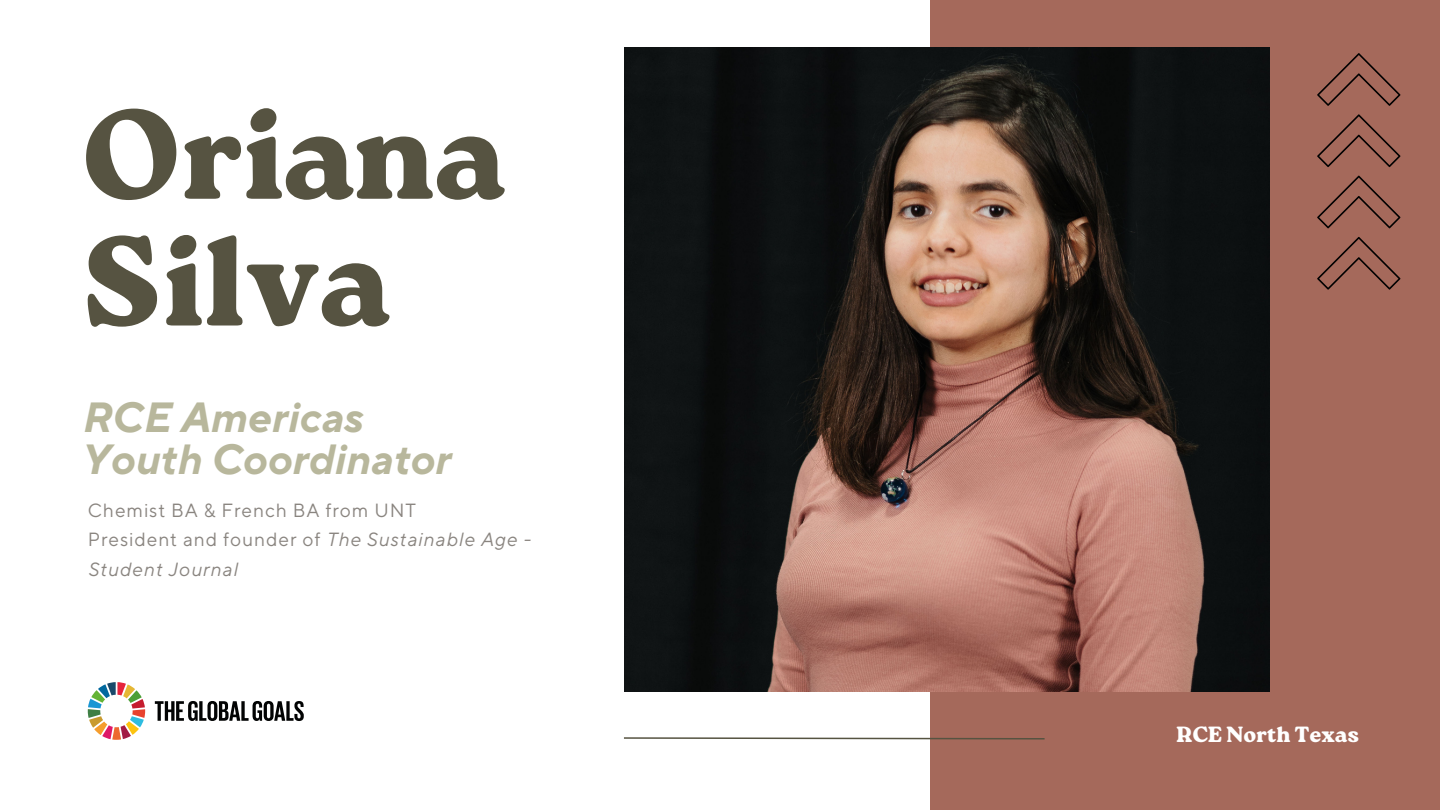
<style>
.page{position:relative;width:1440px;height:810px;background:#fff}
.page>*{position:absolute;margin:0;border:0;box-sizing:border-box;transform-origin:0 0}
.t1{font:800 127px "Roca Two";color:#565341}
.t2{font:italic 700 42px/42px "TT Norms Pro";color:#b8b79c}
.t3{font:800 22px "Roca Two";color:#fff}
.t4{font:italic 19px/29.2px "TT Norms Pro";letter-spacing:.05em;color:#8a8580}
.t5{font:19px "TT Norms Pro";letter-spacing:.05em;color:#8a8580}
.s1{font-style:normal}
</style>
<div class="page">
<div style="left:931px;top:0;width:509px;height:810px;background:#a5695b"></div>
<img style="left:624px;top:47px;width:645px;height:645px">
<svg style="left:624px;top:737px;width:421px;height:3px"></svg>
<svg style="left:1317px;top:53px;width:83px;height:53px"></svg>
<svg style="left:1317px;top:114px;width:83px;height:53px"></svg>
<svg style="left:1317px;top:176px;width:83px;height:52px"></svg>
<svg style="left:1317px;top:237px;width:83px;height:53px"></svg>
<svg style="left:88px;top:682px;width:57px;height:58px"></svg>
<svg style="left:155px;top:701px;width:149px;height:20px"></svg>
<p class="t1" style="left:81px;top:81px;width:426px">Oriana</p>
<p class="t1" style="left:81px;top:207px;width:311px">Silva</p>
<p class="t2" style="left:81px;top:398px;width:370px">RCE Americas<br>Youth Coordinator</p>
<p class="t5" style="left:88px;top:499px;width:330px">Chemist BA &amp; French BA from UNT</p>
<p class="t4" style="left:88px;top:526px;width:444px"><span class="s1">President and founder of</span> The Sustainable Age -<br>Student Journal</p>
<p class="t3" style="left:1176px;top:721px;width:184px">RCE North Texas</p>
</div>
